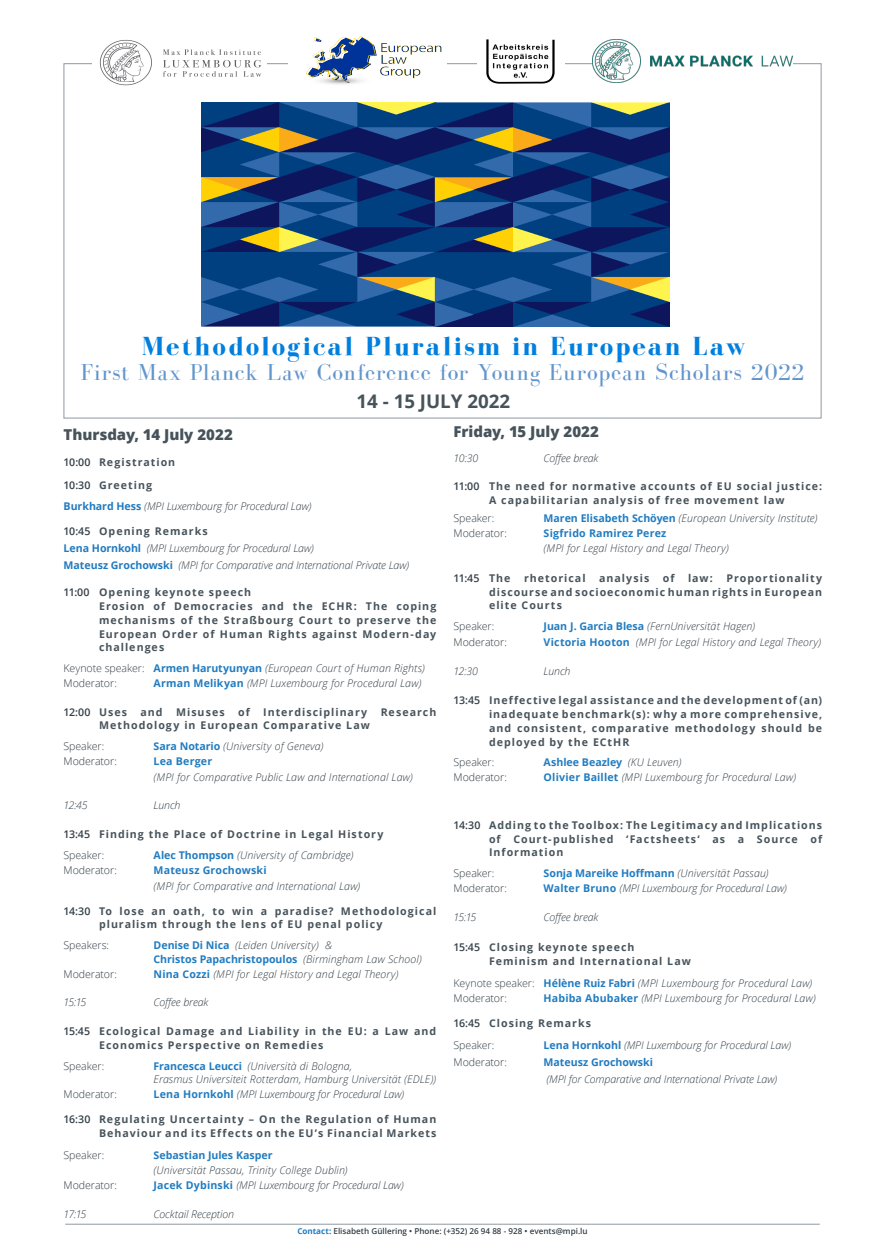
<style>
.page{position:relative;width:886px;height:1241px;background:#fff}
.page>*{position:absolute;margin:0;border:0;box-sizing:border-box;transform-origin:0 0}
.t1{font:700 26.88px "Bodoni FLF";letter-spacing:.09em;color:#007fde}
.t2{font:23.75px "Bodoni FLF";letter-spacing:.03em;color:#6295cc}
.t3{font:700 18.75px "Open Sans";color:#47535b}
.t4{font:800 15px "Open Sans";color:#47535b}
.t5{font:italic 300 10.62px/15.6px "Open Sans";letter-spacing:.005em;color:#333f47}
.t6{font:700 10.62px/13.8px "Open Sans";letter-spacing:.095em;color:#47535b}
.t7{font:300 10.62px "Open Sans";letter-spacing:-.005em;color:#2e393f}
.t8{font:300 10.62px "Open Sans";letter-spacing:-.01em;color:#333f47}
.t9{font:700 10.62px "Open Sans";letter-spacing:-.005em;color:#217cc1}
.t10{font:600 10.62px "Open Sans";letter-spacing:-.025em;color:#333f47}
.t11{font:700 10.62px "Open Sans";letter-spacing:.02em;color:#217cc1}
.t12{font:600 8.12px "Open Sans";color:#333f47}
.s1{font-weight:600;color:#333f47}
.s2{font-weight:700;font-style:normal;color:#227bc0}
.s3{font-style:normal}
.s4{font-weight:700;font-style:normal;color:#217cc1}
.s5{font-weight:700;color:#47535b}
.s6{font-weight:300;font-style:italic;color:#333f47}
.s7{font-weight:700;color:#217cc1}
</style>
<div class="page">
<hr style="left:65px;top:1223px;width:755px;height:1px;background:#8e99a2">
<img style="left:99px;top:39px;width:163px;height:47px">
<img style="left:306px;top:37px;width:136px;height:47px">
<img style="left:486px;top:39px;width:69px;height:45px">
<img style="left:593px;top:40px;width:199px;height:43px">
<img style="left:201px;top:102px;width:468px;height:224px">
<p class="t1" style="left:142px;top:331px;width:605px">Methodological Pluralism in European Law</p>
<p class="t2" style="left:81px;top:359px;width:725px">First Max Planck Law Conference for Young European Scholars 2022</p>
<p class="t3" style="left:356px;top:388px;width:155px">14 - 15 JULY 2022</p>
<p class="t4" style="left:64px;top:423px;width:171px">Thursday, 14 July 2022</p>
<p class="t6" style="left:64px;top:454px;width:113px"><span class="s1">10:00</span> Registration</p>
<p class="t6" style="left:64px;top:477px;width:90px"><span class="s1">10:30</span> Greeting</p>
<p class="t5" style="left:64px;top:498px;width:249px"><span class="s2">Burkhard Hess</span> (MPI Luxembourg for Procedural Law)</p>
<p class="t6" style="left:64px;top:524px;width:146px"><span class="s1">10:45</span> Opening Remarks</p>
<p class="t5" style="left:64px;top:540px;width:252px"><span class="s2">Lena Hornkohl</span> (MPI Luxembourg for Procedural Law)</p>
<p class="t5" style="left:64px;top:556px;width:347px"><span class="s2">Mateusz Grochowski</span> (MPI for Comparative and International Private Law)</p>
<p class="t6" style="left:99px;top:585px;width:339px;text-indent:-35px"><span class="s1">11:00</span> Opening keynote speech<br>Erosion of Democracies and the ECHR: The coping mechanisms of the Straßbourg Court to preserve the European Order of Human Rights against Modern-day challenges</p>
<p class="t5" style="left:64px;top:660px;width:363px"><span class="s3">Keynote speaker:</span> <span class="s4">Armen Harutyunyan</span> (European Court of Human Rights)</p>
<p class="t7" style="left:64px;top:675px;width:55px">Moderator:</p>
<p class="t5" style="left:154px;top:675px;width:269px"><span class="s4">Arman Melikyan</span> (MPI Luxembourg for Procedural Law)</p>
<p class="t10" style="left:64px;top:704px;width:65px">12:00 <span class="s5">Uses</span></p>
<p class="t6" style="left:140px;top:704px;width:24px">and</p>
<p class="t6" style="left:176px;top:704px;width:50px">Misuses</p>
<p class="t6" style="left:238px;top:704px;width:13px">of</p>
<p class="t6" style="left:263px;top:704px;width:106px">Interdisciplinary</p>
<p class="t6" style="left:381px;top:704px;width:57px">Research</p>
<p class="t6" style="left:99px;top:718px;width:272px">Methodology in European Comparative Law</p>
<p class="t8" style="left:64px;top:738px;width:42px">Speaker:</p>
<p class="t5" style="left:154px;top:737px;width:171px"><span class="s4">Sara Notario</span> (University of Geneva)</p>
<p class="t7" style="left:64px;top:753px;width:55px">Moderator:</p>
<p class="t11" style="left:154px;top:753px;width:60px">Lea Berger</p>
<p class="t5" style="left:154px;top:768px;width:261px">(MPI for Comparative Public Law and International Law)</p>
<p class="t5" style="left:64px;top:797px;width:26px">12:45</p>
<p class="t5" style="left:154px;top:797px;width:28px">Lunch</p>
<p class="t6" style="left:64px;top:827px;width:321px"><span class="s1">13:45</span> Finding the Place of Doctrine in Legal History</p>
<p class="t8" style="left:64px;top:847px;width:42px">Speaker:</p>
<p class="t5" style="left:154px;top:846px;width:201px"><span class="s4">Alec Thompson</span> (University of Cambridge)</p>
<p class="t7" style="left:64px;top:862px;width:55px">Moderator:</p>
<p class="t5" style="left:154px;top:861px;width:208px"><span class="s4">Mateusz Grochowski<br></span>(MPI for Comparative and International Law)</p>
<p class="t6" style="left:99px;top:903px;width:339px;text-indent:-35px"><span class="s1">14:30</span> To lose an oath, to win a paradise? Methodological pluralism through the lens of EU penal policy</p>
<p class="t8" style="left:64px;top:937px;width:47px">Speakers:</p>
<p class="t5" style="left:154px;top:937px;width:270px;line-height:13.8px"><span class="s4">Denise Di Nica</span> (Leiden University) &amp;<br><span class="s4">Christos Papachristopoulos</span> (Birmingham Law School)</p>
<p class="t7" style="left:64px;top:966px;width:55px">Moderator:</p>
<p class="t5" style="left:154px;top:965px;width:246px"><span class="s4">Nina Cozzi</span> (MPI for Legal History and Legal Theory)</p>
<p class="t5" style="left:64px;top:994px;width:24px">15:15</p>
<p class="t5" style="left:154px;top:994px;width:56px">Coffee break</p>
<p class="t6" style="left:99px;top:1024px;width:339px;text-indent:-35px"><span class="s1">15:45</span> Ecological Damage and Liability in the EU: a Law and<br>Economics Perspective on Remedies</p>
<p class="t8" style="left:64px;top:1058px;width:42px">Speaker:</p>
<p class="t5" style="left:154px;top:1058px;width:284px;line-height:13.8px"><span class="s4">Francesca Leucci</span> (Università di Bologna,<br>Erasmus Universiteit Rotterdam, Hamburg Universität (EDLE))</p>
<p class="t7" style="left:64px;top:1087px;width:55px">Moderator:</p>
<p class="t5" style="left:154px;top:1086px;width:252px"><span class="s4">Lena Hornkohl</span> (MPI Luxembourg for Procedural Law)</p>
<p class="t6" style="left:64px;top:1112px;width:374px;text-align:right"><span class="s1">16:30</span> Regulating Uncertainty – On the Regulation of Human<br>Behaviour and its Effects on the EU’s Financial Markets</p>
<p class="t8" style="left:64px;top:1147px;width:42px">Speaker:</p>
<p class="t5" style="left:154px;top:1147px;width:196px;line-height:15px"><span class="s4">Sebastian Jules Kasper<br></span>(Universität Passau, Trinity College Dublin)</p>
<p class="t7" style="left:64px;top:1177px;width:55px">Moderator:</p>
<p class="t5" style="left:154px;top:1176px;width:252px"><span class="s4">Jacek Dybinski</span> (MPI Luxembourg for Procedural Law)</p>
<p class="t5" style="left:64px;top:1205px;width:24px">17:15</p>
<p class="t5" style="left:154px;top:1205px;width:82px">Cocktail Reception</p>
<p class="t4" style="left:454px;top:420px;width:147px">Friday, 15 July 2022</p>
<p class="t5" style="left:454px;top:450px;width:26px">10:30</p>
<p class="t5" style="left:544px;top:450px;width:56px">Coffee break</p>
<p class="t6" style="left:454px;top:479px;width:370px;text-align:center"><span class="s1">11:00</span> The need for normative accounts of EU social justice:<br>A capabilitarian analysis of free movement law</p>
<p class="t8" style="left:454px;top:510px;width:42px">Speaker:</p>
<p class="t5" style="left:544px;top:509px;width:275px"><span class="s4">Maren Elisabeth Schöyen</span> (European University Institute)</p>
<p class="t7" style="left:454px;top:525px;width:55px">Moderator:</p>
<p class="t5" style="left:544px;top:524px;width:187px"><span class="s4">Sigfrido Ramirez Perez<br></span>(MPI for Legal History and Legal Theory)</p>
<p class="t10" style="left:454px;top:570px;width:58px">11:45 <span class="s5">The</span></p>
<p class="t6" style="left:524px;top:570px;width:63px">rhetorical</p>
<p class="t6" style="left:599px;top:570px;width:52px">analysis</p>
<p class="t6" style="left:663px;top:570px;width:13px">of</p>
<p class="t6" style="left:688px;top:570px;width:26px">law:</p>
<p class="t6" style="left:489px;top:570px;width:335px;text-align:justify;text-indent:237px">Proportionality discourse and socioeconomic human rights in European elite Courts</p>
<p class="t8" style="left:454px;top:618px;width:42px">Speaker:</p>
<p class="t5" style="left:544px;top:618px;width:213px"><span class="s4">Juan J. Garcia Blesa</span> (FernUniversität Hagen)</p>
<p class="t7" style="left:454px;top:634px;width:55px">Moderator:</p>
<p class="t5" style="left:544px;top:633px;width:279px"><span class="s4">Victoria Hooton</span> (MPI for Legal History and Legal Theory)</p>
<p class="t5" style="left:454px;top:663px;width:26px">12:30</p>
<p class="t5" style="left:544px;top:663px;width:28px">Lunch</p>
<p class="t6" style="left:489px;top:693px;width:335px;text-align:justify;text-indent:-35px"><span class="s1">13:45</span> Ineffective legal assistance and the development of (an) inadequate benchmark(s): why a more comprehensive, and consistent, comparative methodology should be deployed by the ECtHR</p>
<p class="t8" style="left:454px;top:755px;width:42px">Speaker:</p>
<p class="t9" style="left:544px;top:755px;width:139px">Ashlee Beazley <span class="s6">(KU Leuven)</span></p>
<p class="t7" style="left:454px;top:770px;width:55px">Moderator:</p>
<p class="t5" style="left:544px;top:769px;width:254px"><span class="s4">Olivier Baillet</span> (MPI Luxembourg for Procedural Law)</p>
<p class="t6" style="left:489px;top:817px;width:335px;text-align:justify;text-indent:-35px"><span class="s1">14:30</span> Adding to the Toolbox: The Legitimacy and Implications of Court-published ‘Factsheets‘ as a Source of Information</p>
<p class="t8" style="left:454px;top:865px;width:42px">Speaker:</p>
<p class="t9" style="left:544px;top:865px;width:226px">Sonja Mareike Hoffmann <span class="s6">(Universität Passau)</span></p>
<p class="t7" style="left:454px;top:880px;width:55px">Moderator:</p>
<p class="t5" style="left:544px;top:879px;width:245px"><span class="s4">Walter Bruno</span> (MPI Luxembourg for Procedural Law)</p>
<p class="t5" style="left:454px;top:909px;width:24px">15:15</p>
<p class="t5" style="left:544px;top:909px;width:56px">Coffee break</p>
<p class="t6" style="left:489px;top:939px;width:203px;text-indent:-35px"><span class="s1">15:45</span> Closing keynote speech<br>Feminism and International Law</p>
<p class="t5" style="left:454px;top:974px;width:360px"><span class="s3">Keynote speaker:</span> <span class="s4">Hélène Ruiz Fabri</span> (MPI Luxembourg for Procedural Law)</p>
<p class="t7" style="left:454px;top:990px;width:55px">Moderator:</p>
<p class="t5" style="left:544px;top:989px;width:274px"><span class="s4">Habiba Abubaker</span> (MPI Luxembourg for Procedural Law)</p>
<p class="t6" style="left:454px;top:1015px;width:139px"><span class="s1">16:45</span> Closing Remarks</p>
<p class="t8" style="left:454px;top:1037px;width:42px">Speaker:</p>
<p class="t5" style="left:544px;top:1036px;width:249px"><span class="s2">Lena Hornkohl</span> (MPI Luxembourg for Procedural Law)</p>
<p class="t7" style="left:454px;top:1054px;width:55px">Moderator:</p>
<p class="t5" style="left:544px;top:1053px;width:235px;line-height:16.9px"><span class="s2">Mateusz Grochowski<br></span>(MPI for Comparative and International Private Law)</p>
<p class="t12" style="left:297px;top:1225px;width:292px"><span class="s7">Contact:</span> Elisabeth Güllering • Phone: (+352) 26 94 88 - 928 • events@mpi.lu</p>
</div>
